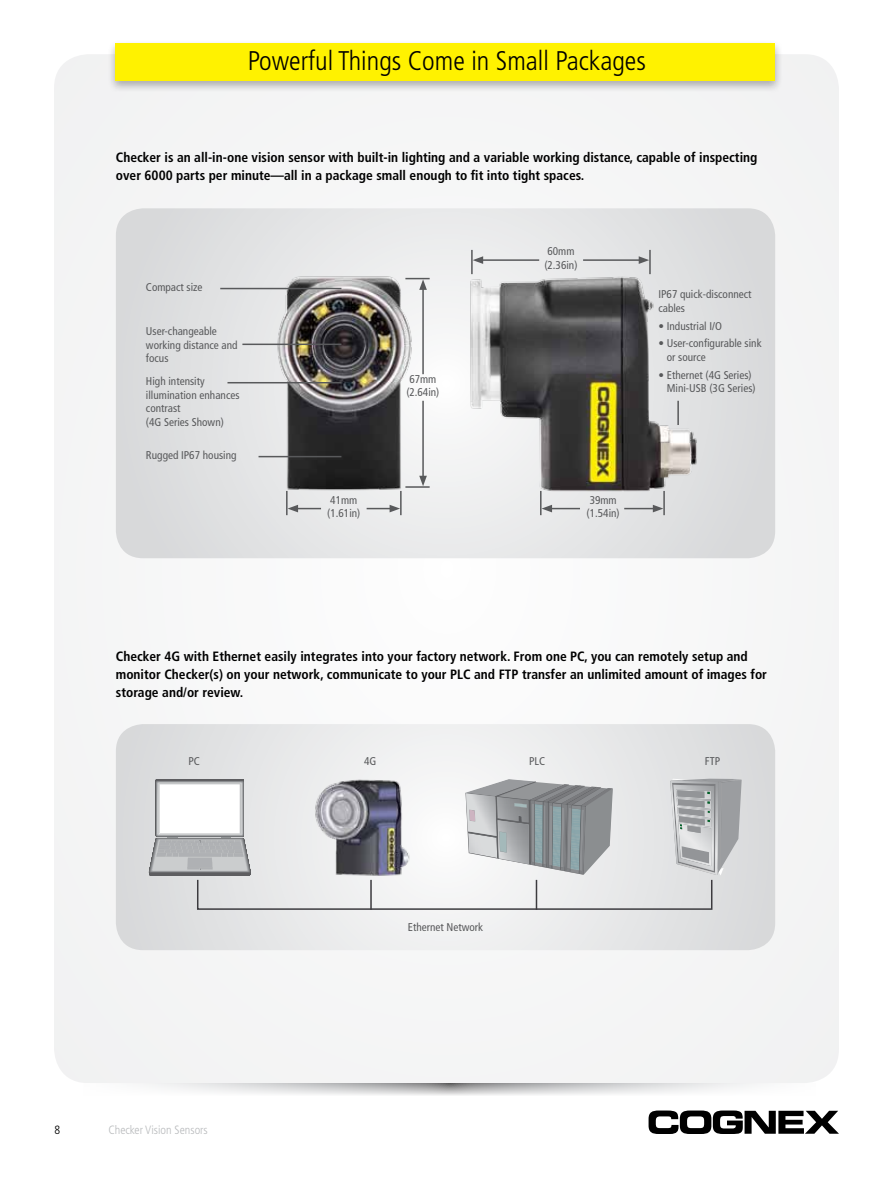
<style>
.page{position:relative;width:893px;height:1188px;background:#fff}
.page>*{position:absolute;margin:0;border:0;box-sizing:border-box;transform-origin:0 0}
.t1{font:300 condensed 27px "Frutiger LT Std";color:#000}
.t2{font:700 condensed 13.5px/18px "Frutiger";color:#000}
.t3{font:300 condensed 12px "Frutiger LT Std";color:#b8babc}
.t4{font:300 condensed 12px "Frutiger LT Std";color:#000}
.t5{font:condensed 11.25px/13.5px "Frutiger LT Std";color:#58595b}
</style>
<div class="page">
<div style="left:54px;top:54px;width:785px;height:1029px;background:#f5f5f5;border-radius:34px"></div>
<svg style="left:649px;top:1111px;width:190px;height:23px"></svg>
<svg style="left:116px;top:208px;width:659px;height:350px"></svg>
<svg style="left:116px;top:724px;width:659px;height:226px"></svg>
<svg style="left:143px;top:1083px;width:615px;height:12px"></svg>
<hr style="left:286px;top:491px;width:2px;height:24px;background:#58595b">
<hr style="left:540px;top:491px;width:2px;height:24px;background:#58595b">
<hr style="left:471px;top:250px;width:2px;height:24px;background:#58595b">
<hr style="left:405px;top:486px;width:25px;height:2px;background:#58595b">
<hr style="left:400px;top:491px;width:2px;height:24px;background:#58595b">
<hr style="left:663px;top:491px;width:2px;height:24px;background:#58595b">
<hr style="left:649px;top:250px;width:2px;height:24px;background:#58595b">
<svg style="left:288px;top:505px;width:33px;height:7px"></svg>
<hr style="left:550px;top:508px;width:30px;height:1px;background:#58595b">
<svg style="left:542px;top:505px;width:10px;height:7px"></svg>
<hr style="left:481px;top:259px;width:58px;height:2px;background:#58595b">
<svg style="left:473px;top:256px;width:10px;height:8px"></svg>
<hr style="left:422px;top:401px;width:2px;height:77px;background:#58595b">
<svg style="left:419px;top:476px;width:8px;height:10px"></svg>
<svg style="left:367px;top:505px;width:33px;height:7px"></svg>
<hr style="left:624px;top:508px;width:31px;height:1px;background:#58595b">
<svg style="left:653px;top:505px;width:10px;height:7px"></svg>
<hr style="left:583px;top:259px;width:58px;height:2px;background:#58595b">
<svg style="left:639px;top:256px;width:10px;height:8px"></svg>
<hr style="left:422px;top:288px;width:2px;height:86px;background:#58595b">
<svg style="left:415px;top:278px;width:15px;height:12px"></svg>
<img style="left:467px;top:272px;width:235px;height:222px">
<img style="left:248px;top:244px;width:167px;height:250px">
<hr style="left:220px;top:288px;width:121px;height:1px;background:#58595b">
<hr style="left:242px;top:344px;width:99px;height:1px;background:#58595b">
<hr style="left:259px;top:456px;width:82px;height:1px;background:#58595b">
<hr style="left:227px;top:382px;width:114px;height:1px;background:#58595b">
<hr style="left:677px;top:401px;width:2px;height:24px;background:#58595b">
<svg style="left:149px;top:784px;width:102px;height:92px"></svg>
<svg style="left:670px;top:779px;width:72px;height:96px;background:#b6b8ba"></svg>
<svg style="left:465px;top:779px;width:148px;height:96px"></svg>
<img style="left:310px;top:777px;width:109px;height:102px">
<div style="left:197px;top:879px;width:515px;height:31px;border:2px solid #3c3b3f"></div>
<hr style="left:370px;top:880px;width:2px;height:30px;background:#3c3b3f">
<hr style="left:536px;top:880px;width:1px;height:30px;background:#3c3b3f">
<div style="left:108px;top:39px;width:675px;height:54px;background:#000;opacity:.3"></div>
<div style="left:116px;top:43px;width:659px;height:38px;background:#fff200"></div>
<h1 class="t1" style="left:248px;top:46px;width:400px">Powerful Things Come in Small Packages</h1>
<p class="t2" style="left:116px;top:148px;width:643px">Checker is an all-in-one vision sensor with built-in lighting and a variable working distance, capable of inspecting over 6000 parts per minute—all in a package small enough to fit into tight spaces.</p>
<p class="t5" style="left:146px;top:281px;width:58px">Compact size</p>
<p class="t5" style="left:146px;top:325px;width:93px">User-changeable working distance and focus</p>
<p class="t5" style="left:146px;top:375px;width:95px">High intensity illumination enhances contrast<br>(4G Series Shown)</p>
<p class="t5" style="left:146px;top:449px;width:92px">Rugged IP67 housing</p>
<p class="t5" style="left:406px;top:372px;width:35px">67mm (2.64in)</p>
<p class="t5" style="left:544px;top:245px;width:35px">60mm (2.36in)</p>
<p class="t5" style="left:327px;top:493px;width:35px">41mm (1.61in)</p>
<p class="t5" style="left:587px;top:493px;width:35px">39mm (1.54in)</p>
<p class="t5" style="left:658px;top:288px;width:95px">IP67 quick-disconnect cables</p>
<p class="t5" style="left:658px;top:319px;width:65px">• Industrial I/O</p>
<p class="t5" style="left:667px;top:337px;width:96px;text-indent:-8px">• User-configurable sink or source</p>
<p class="t5" style="left:667px;top:368px;width:90px;text-indent:-8px">• Ethernet (4G Series)<br>Mini-USB (3G Series)</p>
<p class="t2" style="left:116px;top:648px;width:653px">Checker 4G with Ethernet easily integrates into your factory network. From one PC, you can remotely setup and monitor Checker(s) on your network, communicate to your PLC and FTP transfer an unlimited amount of images for storage and/or review.</p>
<p class="t5" style="left:188px;top:754px;width:13px">PC</p>
<p class="t4" style="left:54px;top:1123px;width:7px">8</p>
<p class="t3" style="left:108px;top:1123px;width:101px">Checker Vision Sensors</p>
<p class="t5" style="left:364px;top:754px;width:14px">4G</p>
<p class="t5" style="left:529px;top:754px;width:18px">PLC</p>
<p class="t5" style="left:705px;top:754px;width:17px">FTP</p>
<p class="t5" style="left:408px;top:921px;width:77px">Ethernet Network</p>
</div>
